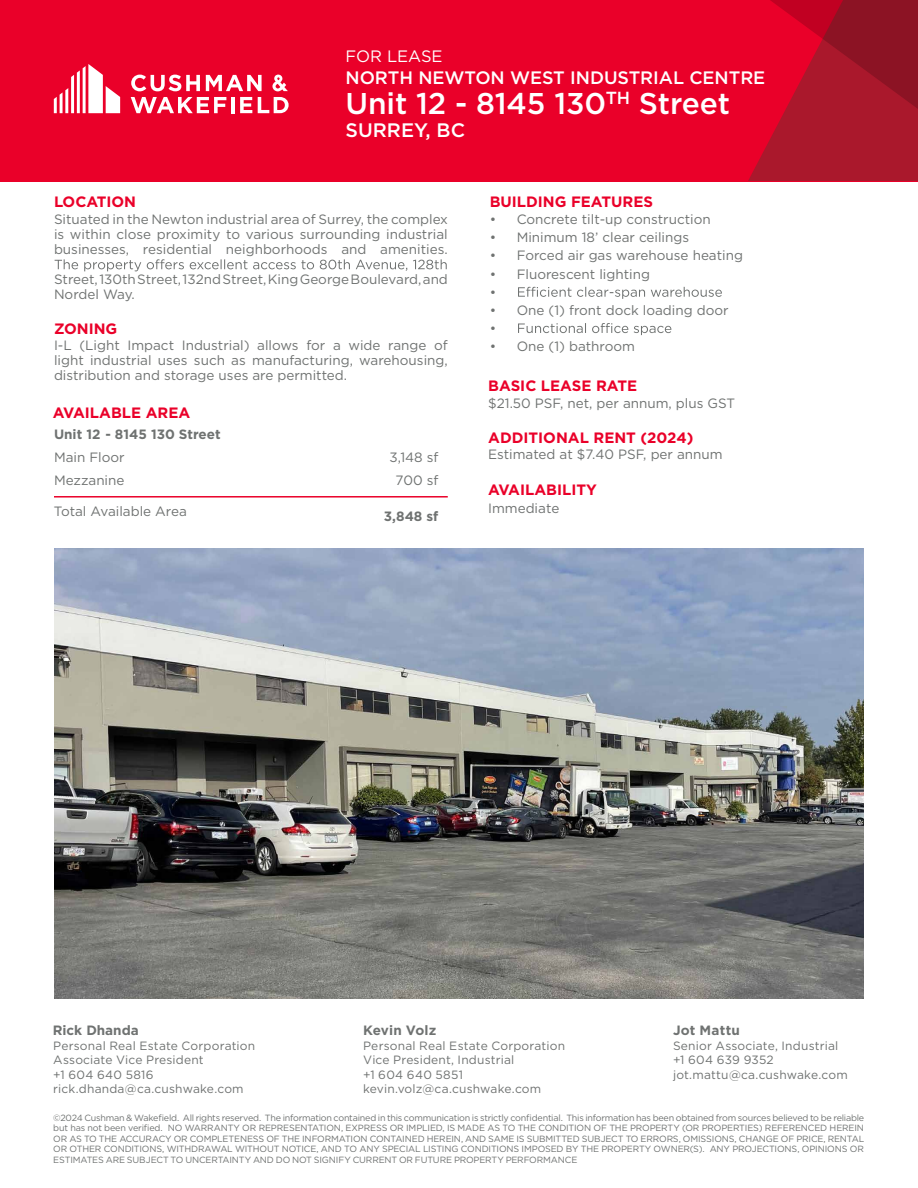
<style>
.page{position:relative;width:918px;height:1188px;background:#fff}
.page>*{position:absolute;margin:0;border:0;box-sizing:border-box;transform-origin:0 0}
.t1{font:500 30px "Gotham";letter-spacing:-.005em;color:#fff}
.t2{font:500 19.5px "Gotham";color:#fff}
.t3{font:500 18px "Gotham";letter-spacing:-.005em;color:#fff}
.t4{font:16.5px "Gotham";color:#fff}
.t5{font:700 15px "Gotham";color:#ea0029}
.t6{font:13.5px/15px "Gotham";color:#6f7271}
.t7{font:700 13.5px "Gotham";color:#6f7271}
.t8{font:700 13.5px "Gotham";letter-spacing:.02em;color:#6f7271}
.t9{font:12px/14.4px "Gotham";letter-spacing:.015em;color:#6f7271}
.t10{font:9px/10.5px "Gotham";letter-spacing:-.015em;color:#6f7271;text-align:justify}
</style>
<div class="page">
<img style="left:54px;top:549px;width:810px;height:449px">
<svg style="left:55px;top:259px;width:392px;height:12px"></svg>
<svg style="left:518px;top:287px;width:204px;height:12px"></svg>
<svg style="left:518px;top:323px;width:153px;height:12px"></svg>
<hr style="left:54px;top:496px;width:394px;height:2px;background:#ea0029">
<div style="left:0;top:0;width:918px;height:181px;background:#ea0029"></div>
<svg style="left:748px;top:0;width:170px;height:181px"></svg>
<svg style="left:54px;top:64px;width:66px;height:49px"></svg>
<hr style="left:231px;top:97px;width:4px;height:16px;background:#fff">
<svg style="left:240px;top:97px;width:12px;height:16px"></svg>
<svg style="left:258px;top:97px;width:31px;height:16px"></svg>
<svg style="left:131px;top:75px;width:69px;height:16px"></svg>
<svg style="left:206px;top:75px;width:56px;height:16px"></svg>
<svg style="left:131px;top:97px;width:95px;height:16px"></svg>
<svg style="left:272px;top:75px;width:16px;height:16px"></svg>
<h3 class="t4" style="left:346px;top:45px;width:99px">FOR LEASE</h3>
<h3 class="t3" style="left:346px;top:66px;width:421px">NORTH NEWTON WEST INDUSTRIAL CENTRE</h3>
<h1 class="t1" style="left:346px;top:84px;width:386px">Unit 12 - 8145 130<sup>TH</sup> Street</h1>
<h2 class="t2" style="left:346px;top:118px;width:121px">SURREY, BC</h2>
<h3 class="t5" style="left:54px;top:192px;width:84px">LOCATION</h3>
<h3 class="t5" style="left:490px;top:192px;width:165px">BUILDING FEATURES</h3>
<h3 class="t6" style="left:54px;top:212px;width:396px;text-align:justify">Situated in the Newton industrial area of Surrey, the complex is within close proximity to various surrounding industrial businesses, residential neighborhoods and amenities.</h3>
<h3 class="t6" style="left:54px;top:272px;width:395px">Street, 130th Street, 132nd Street, King George Boulevard, and<br>Nordel Way.</h3>
<h3 class="t5" style="left:54px;top:318px;width:65px">ZONING</h3>
<h3 class="t6" style="left:54px;top:338px;width:395px;text-align:justify">I-L (Light Impact Industrial) allows for a wide range of light industrial uses such as manufacturing, warehousing, distribution and storage uses are permitted.</h3>
<h3 class="t5" style="left:53px;top:403px;width:139px">AVAILABLE AREA</h3>
<h3 class="t7" style="left:54px;top:425px;width:168px">Unit 12 - 8145 130 Street</h3>
<h3 class="t6" style="left:54px;top:445px;width:72px;line-height:23px">Main Floor<br>Mezzanine</h3>
<h3 class="t6" style="left:389px;top:445px;width:51px;line-height:23px;text-align:center">3,148 sf<br>700 sf</h3>
<h3 class="t6" style="left:54px;top:504px;width:134px">Total Available Area</h3>
<h3 class="t7" style="left:384px;top:507px;width:56px">3,848 sf</h3>
<h3 class="t6" style="left:490px;top:212px;width:223px">• Concrete tilt-up construction</h3>
<h3 class="t6" style="left:490px;top:230px;width:201px">• Minimum 18’ clear ceilings</h3>
<h3 class="t6" style="left:490px;top:248px;width:255px">• Forced air gas warehouse heating</h3>
<h3 class="t6" style="left:490px;top:264px;width:162px;line-height:18.1px">• Fluorescent lighting •</h3>
<h3 class="t6" style="left:490px;top:301px;width:241px;line-height:18.1px">• One (1) front dock loading door •</h3>
<h3 class="t6" style="left:490px;top:339px;width:147px">• One (1) bathroom</h3>
<h3 class="t5" style="left:488px;top:375px;width:151px">BASIC LEASE RATE</h3>
<h3 class="t6" style="left:488px;top:395px;width:249px">$21.50 PSF, net, per annum, plus GST</h3>
<h3 class="t5" style="left:488px;top:428px;width:207px">ADDITIONAL RENT (2024)</h3>
<h3 class="t6" style="left:488px;top:447px;width:236px">Estimated at $7.40 PSF, per annum</h3>
<h3 class="t5" style="left:488px;top:480px;width:110px">AVAILABILITY</h3>
<h3 class="t6" style="left:488px;top:501px;width:73px">Immediate</h3>
<h3 class="t7" style="left:53px;top:1022px;width:88px">Rick Dhanda</h3>
<h3 class="t9" style="left:53px;top:1038px;width:203px">Personal Real Estate Corporation<br>Associate Vice President<br>+1 604 640 5816 rick.dhanda@ca.cushwake.com</h3>
<h3 class="t7" style="left:363px;top:1022px;width:75px">Kevin Volz</h3>
<h3 class="t9" style="left:363px;top:1038px;width:203px">Personal Real Estate Corporation<br>Vice President, Industrial<br>+1 604 640 5851 kevin.volz@ca.cushwake.com</h3>
<h3 class="t8" style="left:673px;top:1022px;width:68px">Jot Mattu</h3>
<h3 class="t9" style="left:673px;top:1038px;width:176px">Senior Associate, Industrial +1 604 639 9352 jot.mattu@ca.cushwake.com</h3>
<p class="t10" style="left:53px;top:1112px;width:813px">©2024 Cushman &amp; Wakefield. All rights reserved. The information contained in this communication is strictly confidential. This information has been obtained from sources believed to be reliable but has not been verified. NO WARRANTY OR REPRESENTATION, EXPRESS OR IMPLIED, IS MADE AS TO THE CONDITION OF THE PROPERTY (OR PROPERTIES) REFERENCED HEREIN OR AS TO THE ACCURACY OR COMPLETENESS OF THE INFORMATION CONTAINED HEREIN, AND SAME IS SUBMITTED SUBJECT TO ERRORS, OMISSIONS, CHANGE OF PRICE, RENTAL OR OTHER CONDITIONS, WITHDRAWAL WITHOUT NOTICE, AND TO ANY SPECIAL LISTING CONDITIONS IMPOSED BY THE PROPERTY OWNER(S). ANY PROJECTIONS, OPINIONS OR ESTIMATES ARE SUBJECT TO UNCERTAINTY AND DO NOT SIGNIFY CURRENT OR FUTURE PROPERTY PERFORMANCE</p>
</div>
